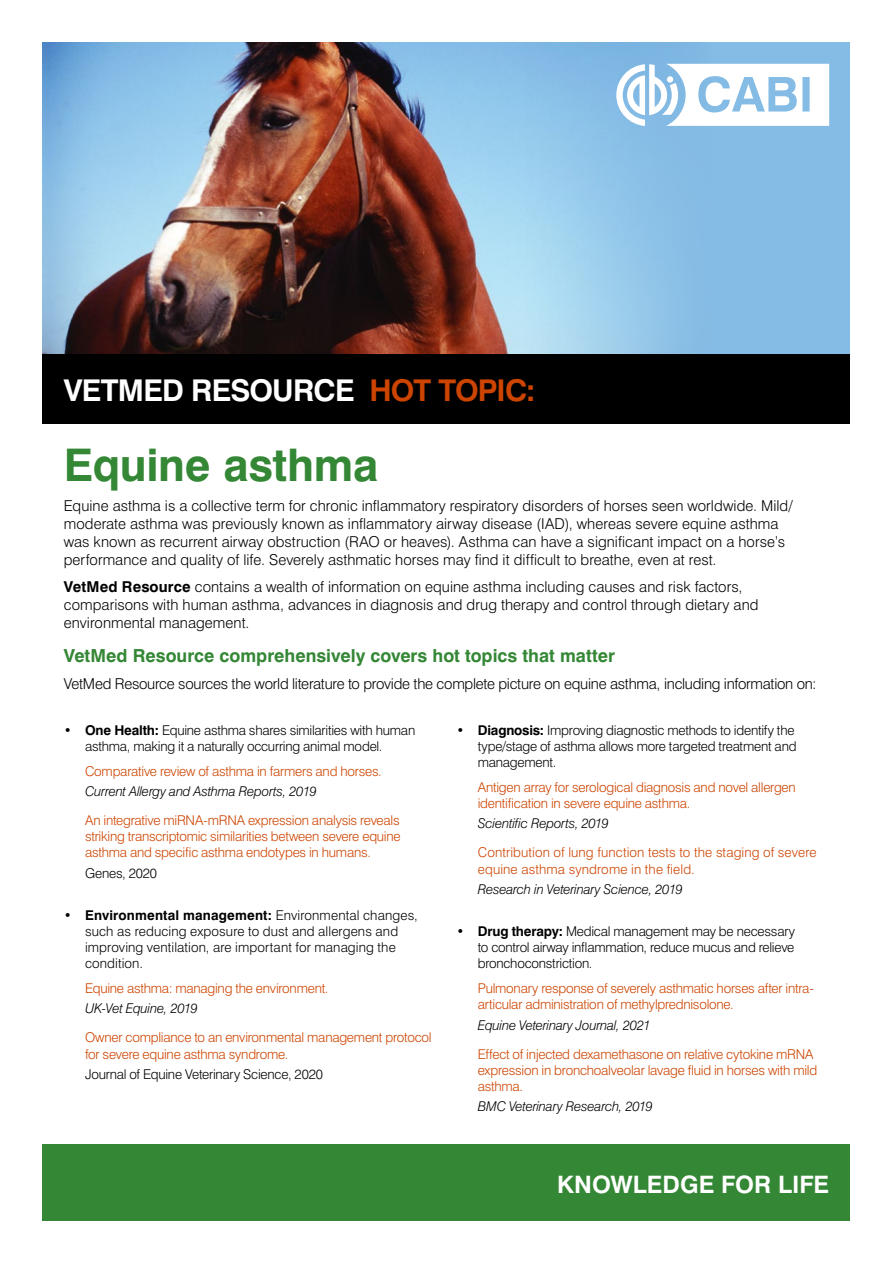
<style>
.page{position:relative;width:893px;height:1263px;background:#fff}
.page>*{position:absolute;margin:0;border:0;box-sizing:border-box;transform-origin:0 0}
.t1{font:700 45px "Swiss 721 BT";letter-spacing:-.005em;color:#348735}
.t2{font:700 30px "Swiss 721 BT";letter-spacing:-.025em;color:#fff}
.t3{font:700 24px "Swiss 721 BT";color:#fff}
.t4{font:700 18px "Swiss 721 BT";color:#348735}
.t5{font:300 15px/18px "Swiss 721 BT";color:#000}
.t6{font:300 13.5px/16.2px "Swiss 721 BT";letter-spacing:-.015em;color:#cd4400}
.t7{font:300 13.5px/16.2px "Swiss 721 BT";letter-spacing:-.015em;color:#000}
.t8{font:italic 300 13.5px "Swiss 721 BT";letter-spacing:-.015em;color:#000}
.t9{font:300 13.5px/16.2px "Swiss 721 BT";letter-spacing:.01em;color:#000}
.t10{font:300 13.5px/16.2px "Swiss 721 BT";letter-spacing:.005em;color:#cd4400}
.s1{color:#cd4400}
.s2{font-weight:700}
</style>
<div class="page">
<div style="left:43px;top:43px;width:807px;height:381px;background:#85bce5"></div>
<img style="left:43px;top:43px;width:667px;height:311px">
<div style="left:43px;top:1145px;width:807px;height:76px;background:#348735"></div>
<svg style="left:616px;top:64px;width:213px;height:62px"></svg>
<div style="left:43px;top:354px;width:807px;height:70px;background:#000"></div>
<h2 class="t2" style="left:64px;top:372px;width:473px">VETMED RESOURCE <span class="s1">HOT TOPIC:</span></h2>
<h1 class="t1" style="left:64px;top:437px;width:316px">Equine asthma</h1>
<p class="t5" style="left:64px;top:497px;width:731px">Equine asthma is a collective term for chronic inflammatory respiratory disorders of horses seen worldwide. Mild/ moderate asthma was previously known as inflammatory airway disease (IAD), whereas severe equine asthma was known as recurrent airway obstruction (RAO or heaves). Asthma can have a significant impact on a horse’s performance and quality of life. Severely asthmatic horses may find it difficult to breathe, even at rest.</p>
<p class="t5" style="left:64px;top:577px;width:696px"><span class="s2">VetMed Resource</span> contains a wealth of information on equine asthma including causes and risk factors, comparisons with human asthma, advances in diagnosis and drug therapy and control through dietary and environmental management.</p>
<p class="t4" style="left:64px;top:645px;width:553px">VetMed Resource comprehensively covers hot topics that matter</p>
<p class="t5" style="left:64px;top:674px;width:754px">VetMed Resource sources the world literature to provide the complete picture on equine asthma, including information on:</p>
<p class="t7" style="left:85px;top:722px;width:332px;text-indent:-21px">• <span class="s2">One Health:</span> Equine asthma shares similarities with human asthma, making it a naturally occurring animal model.</p>
<p class="t6" style="left:85px;top:762px;width:298px">Comparative review of asthma in farmers and horses.</p>
<p class="t8" style="left:85px;top:783px;width:233px">Current Allergy and Asthma Reports, 2019</p>
<p class="t6" style="left:85px;top:812px;width:317px;text-align:justify">An integrative miRNA-mRNA expression analysis reveals striking transcriptomic similarities between severe equine asthma and specific asthma endotypes in humans.</p>
<p class="t7" style="left:85px;top:865px;width:74px">Genes, 2020</p>
<p class="t9" style="left:85px;top:906px;width:334px;text-indent:-21px">• <span class="s2">Environmental management:</span> Environmental changes, such as reducing exposure to dust and allergens and improving ventilation, are important for managing the condition.</p>
<p class="t6" style="left:85px;top:980px;width:245px">Equine asthma: managing the environment.</p>
<p class="t8" style="left:85px;top:1000px;width:114px">UK-Vet Equine, 2019</p>
<p class="t6" style="left:85px;top:1029px;width:348px">Owner compliance to an environmental management protocol for severe equine asthma syndrome.</p>
<p class="t7" style="left:85px;top:1066px;width:239px">Journal of Equine Veterinary Science, 2020</p>
<p class="t7" style="left:478px;top:722px;width:320px;text-indent:-21px">• <span class="s2">Diagnosis:</span> Improving diagnostic methods to identify the type/stage of asthma allows more targeted treatment and management.</p>
<p class="t6" style="left:478px;top:779px;width:320px">Antigen array for serological diagnosis and novel allergen identification in severe equine asthma.</p>
<p class="t8" style="left:478px;top:815px;width:132px">Scientific Reports, 2019</p>
<p class="t10" style="left:478px;top:844px;width:340px">Contribution of lung function tests to the staging of severe equine asthma syndrome in the field.</p>
<p class="t8" style="left:478px;top:881px;width:206px">Research in Veterinary Science, 2019</p>
<p class="t7" style="left:478px;top:923px;width:319px;text-align:justify;text-indent:-21px">• <span class="s2">Drug therapy:</span> Medical management may be necessary to control airway inflammation, reduce mucus and relieve bronchoconstriction.</p>
<p class="t6" style="left:478px;top:980px;width:337px">Pulmonary response of severely asthmatic horses after intra&shy;articular administration of methylprednisolone.</p>
<p class="t8" style="left:478px;top:1016px;width:174px">Equine Veterinary Journal, 2021</p>
<p class="t6" style="left:478px;top:1045px;width:341px">Effect of injected dexamethasone on relative cytokine mRNA expression in bronchoalveolar lavage fluid in horses with mild asthma.</p>
<p class="t8" style="left:478px;top:1098px;width:176px">BMC Veterinary Research, 2019</p>
<h3 class="t3" style="left:557px;top:1170px;width:274px">KNOWLEDGE FOR LIFE</h3>
</div>
